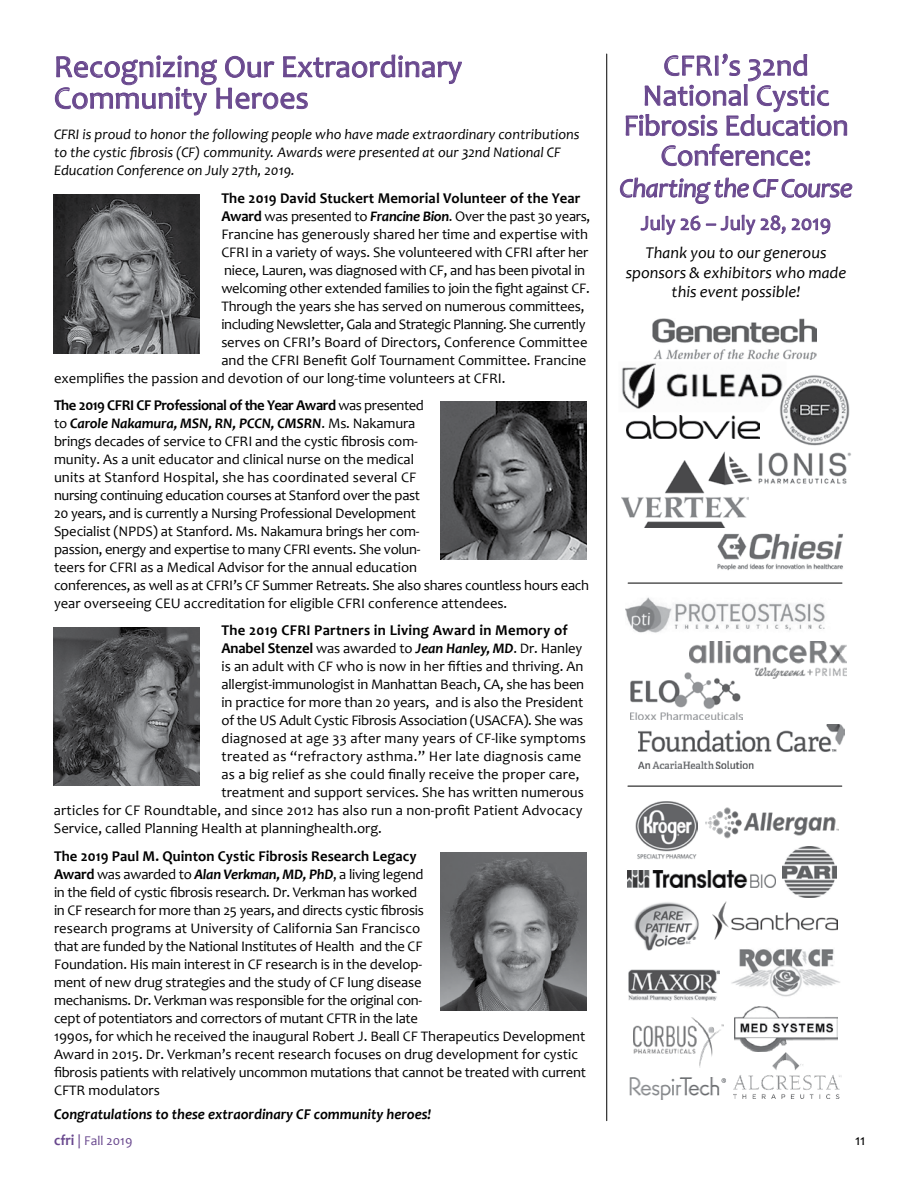
<style>
.page{position:relative;width:918px;height:1188px;background:#fff}
.page>*{position:absolute;margin:0;border:0;box-sizing:border-box;transform-origin:0 0}
.t1{font:31.5px/31.5px "Candara";color:#69488e}
.t2{font:30px/30px "Candara";letter-spacing:-.01em;color:#69488e;text-align:center}
.t3{font:italic 27px "Candara";letter-spacing:-.02em;color:#69488e}
.t4{font:21px "Candara";color:#69488e}
.t5{font:italic 16.5px/19.5px "Candara";color:#000;text-align:center}
.t6{font:700 15px "Candara";letter-spacing:.005em;color:#000}
.t7{font:italic 700 15px "Candara";color:#000}
.t8{font:700 15px "Candara";letter-spacing:-.03em;color:#000}
.t9{font:15px "Candara";color:#000}
.t10{font:14.7px/18px "Candara";letter-spacing:-.01em;color:#000}
.t11{font:italic 14.7px/18px "Candara";color:#000}
.t12{font:14.7px "Candara";letter-spacing:.01em;color:#000}
.t13{font:14.7px "Candara";letter-spacing:-.03em;color:#000}
.t14{font:14.7px "Candara";letter-spacing:.02em;color:#000}
.t15{font:13.5px "Candara";color:#69488e}
.s1{font-weight:700;font-size:15px}
.s2{font-weight:700;font-style:italic}
.s3{font-weight:400;font-size:14.7px}
.s4{font-size:14.25px}
</style>
<div class="page">
<img style="left:780px;top:375px;width:70px;height:71px">
<svg style="left:626px;top:54px;width:221px;height:82px"></svg>
<svg style="left:662px;top:144px;width:148px;height:22px"></svg>
<svg style="left:620px;top:178px;width:232px;height:26px"></svg>
<svg style="left:641px;top:215px;width:34px;height:20px"></svg>
<svg style="left:681px;top:216px;width:19px;height:15px"></svg>
<svg style="left:706px;top:215px;width:49px;height:20px"></svg>
<svg style="left:761px;top:215px;width:25px;height:19px"></svg>
<svg style="left:792px;top:218px;width:38px;height:16px"></svg>
<svg style="left:55px;top:55px;width:407px;height:60px"></svg>
<img style="left:621px;top:363px;width:166px;height:49px">
<img style="left:626px;top:597px;width:199px;height:36px">
<img style="left:622px;top:460px;width:127px;height:67px">
<img style="left:717px;top:533px;width:126px;height:38px">
<img style="left:733px;top:1053px;width:108px;height:46px">
<img style="left:705px;top:807px;width:134px;height:31px">
<img style="left:689px;top:641px;width:158px;height:37px">
<img style="left:633px;top:1017px;width:91px;height:50px">
<img style="left:636px;top:801px;width:61px;height:58px">
<img style="left:629px;top:969px;width:90px;height:31px">
<img style="left:734px;top:1006px;width:104px;height:45px">
<img style="left:629px;top:1077px;width:97px;height:23px">
<img style="left:638px;top:725px;width:206px;height:43px">
<img style="left:627px;top:416px;width:132px;height:23px">
<img style="left:704px;top:451px;width:147px;height:38px">
<img style="left:731px;top:949px;width:109px;height:48px">
<img style="left:783px;top:847px;width:53px;height:50px">
<img style="left:627px;top:871px;width:149px;height:16px">
<img style="left:634px;top:902px;width:65px;height:48px">
<img style="left:712px;top:902px;width:125px;height:38px">
<img style="left:54px;top:195px;width:146px;height:158px">
<img style="left:441px;top:402px;width:146px;height:158px">
<img style="left:54px;top:627px;width:146px;height:159px">
<img style="left:441px;top:852px;width:146px;height:158px">
<hr style="left:628px;top:583px;width:214px;height:1px;background:#000">
<img style="left:631px;top:672px;width:112px;height:47px">
<hr style="left:628px;top:786px;width:214px;height:1px;background:#000">
<img style="left:652px;top:318px;width:165px;height:42px">
<hr style="left:606px;top:54px;width:1px;height:1067px;background:#000">
<h1 class="t1" style="left:54px;top:51px;width:410px">Recognizing Our Extraordinary<br>Community Heroes</h1>
<p class="t11" style="left:54px;top:125px;width:527px">CFRI is proud to honor the following people who have made extraordinary contributions to the cystic fibrosis (CF) community. Awards were presented at our 32nd National CF<br>Education Conference on July 27th, 2019.</p>
<p class="t6" style="left:221px;top:189px;width:361px">The 2019 David Stuckert Memorial Volunteer of the Year</p>
<p class="t10" style="left:221px;top:207px;width:370px"><span class="s1">Award</span> was presented to <span class="s2">Francine Bion</span>. Over the past 30 years,</p>
<p class="t10" style="left:221px;top:225px;width:368px">Francine has generously shared her time and expertise with</p>
<p class="t10" style="left:221px;top:243px;width:369px">CFRI in a variety of ways. She volunteered with CFRI after her</p>
<p class="t10" style="left:224px;top:261px;width:362px">niece, Lauren, was diagnosed with CF, and has been pivotal in</p>
<p class="t10" style="left:221px;top:279px;width:370px">welcoming other extended families to join the fight against CF.</p>
<p class="t10" style="left:221px;top:297px;width:365px">Through the years she has served on numerous committees,</p>
<p class="t13" style="left:221px;top:315px;width:366px">including Newsletter, Gala and Strategic Planning. She currently</p>
<p class="t10" style="left:221px;top:333px;width:368px">serves on CFRI’s Board of Directors, Conference Committee</p>
<p class="t10" style="left:221px;top:351px;width:367px">and the CFRI Benefit Golf Tournament Committee. Francine</p>
<p class="t10" style="left:54px;top:369px;width:453px">exemplifies the passion and devotion of our long-time volunteers at CFRI.</p>
<p class="t8" style="left:54px;top:396px;width:371px">The 2019 CFRI CF Professional of the Year Award <span class="s3">was presented</span></p>
<p class="t10" style="left:54px;top:414px;width:537px">to <span class="s2">Carole Nakamura, MSN, RN, PCCN, CMSRN</span>. Ms. Nakamura<br>brings decades of service to CFRI and the cystic fibrosis com-<br>munity. As a unit educator and clinical nurse on the medical<br>units at Stanford Hospital, she has coordinated several CF<br>nursing continuing education courses at Stanford over the past<br>20 years, and is currently a Nursing Professional Development<br>Specialist (NPDS) at Stanford. Ms. Nakamura brings her com-<br>passion, energy and expertise to many CFRI events. She volun-<br>teers for CFRI as a Medical Advisor for the annual education<br>conferences, as well as at CFRI’s CF Summer Retreats. She also shares countless hours each year overseeing CEU accreditation for eligible CFRI conference attendees.</p>
<p class="t6" style="left:222px;top:621px;width:348px">The 2019 CFRI Partners in Living Award in Memory of</p>
<p class="t10" style="left:222px;top:640px;width:362px"><span class="s1">Anabel Stenzel</span> was awarded to <span class="s2">Jean Hanley, MD</span>. Dr. Hanley</p>
<p class="t10" style="left:222px;top:658px;width:364px">is an adult with CF who is now in her fifties and thriving. An</p>
<p class="t10" style="left:222px;top:676px;width:364px">allergist-immunologist in Manhattan Beach, CA, she has been</p>
<p class="t10" style="left:222px;top:694px;width:363px">in practice for more than 20 years, and is also the President</p>
<p class="t10" style="left:222px;top:712px;width:363px">of the US Adult Cystic Fibrosis Association (USACFA). She was</p>
<p class="t12" style="left:222px;top:730px;width:366px">diagnosed at age 33 after many years of CF-like symptoms</p>
<p class="t14" style="left:222px;top:748px;width:361px">treated as “refractory asthma.” Her late diagnosis came</p>
<p class="t12" style="left:222px;top:766px;width:359px">as a big relief as she could finally receive the proper care,</p>
<p class="t10" style="left:222px;top:784px;width:364px">treatment and support services. She has written numerous</p>
<p class="t12" style="left:54px;top:802px;width:530px">articles for CF Roundtable, and since 2012 has also run a non-profit Patient Advocacy</p>
<p class="t10" style="left:54px;top:820px;width:330px">Service, called Planning Health at planninghealth.org.</p>
<p class="t6" style="left:54px;top:847px;width:364px">The 2019 Paul M. Quinton Cystic Fibrosis Research Legacy</p>
<p class="t10" style="left:54px;top:865px;width:534px"><span class="s1">Award</span> was awarded to <span class="s2">Alan Verkman, MD, PhD</span>, a living legend<br>in the field of cystic fibrosis research. Dr. Verkman has worked<br>in CF research for more than 25 years, and directs cystic fibrosis<br>research programs at University of California San Francisco<br>that are funded by the National Institutes of Health and the CF<br>Foundation. His main interest in CF research is in the develop-<br>ment of new drug strategies and the study of CF lung disease<br>mechanisms. Dr. Verkman was responsible for the original con-<br>cept of potentiators and correctors of mutant CFTR in the late<br>1990s, for which he received the inaugural Robert J. Beall CF Therapeutics Development Award in 2015. Dr. Verkman’s recent research focuses on drug development for cystic fibrosis patients with relatively uncommon mutations that cannot be treated with current CFTR modulators</p>
<p class="t7" style="left:54px;top:1105px;width:379px">Congratulations to these extraordinary CF community heroes!</p>
<h2 class="t2" style="left:623px;top:51px;width:227px">CFRI’s 32nd<br>National Cystic<br>Fibrosis Education<br>Conference:</h2>
<h3 class="t3" style="left:619px;top:172px;width:235px">Charting the CF Course</h3>
<h3 class="t4" style="left:641px;top:210px;width:192px">July 26 – July 28, 2019</h3>
<p class="t5" style="left:626px;top:243px;width:222px">Thank you to our generous sponsors &amp; exhibitors who made this event possible!</p>
<p class="t15" style="left:54px;top:1132px;width:80px"><span class="s1">cfri</span> <span class="s4">|</span> Fall 2019</p>
<p class="t9" style="left:855px;top:1131px;width:12px">11</p>
</div>
